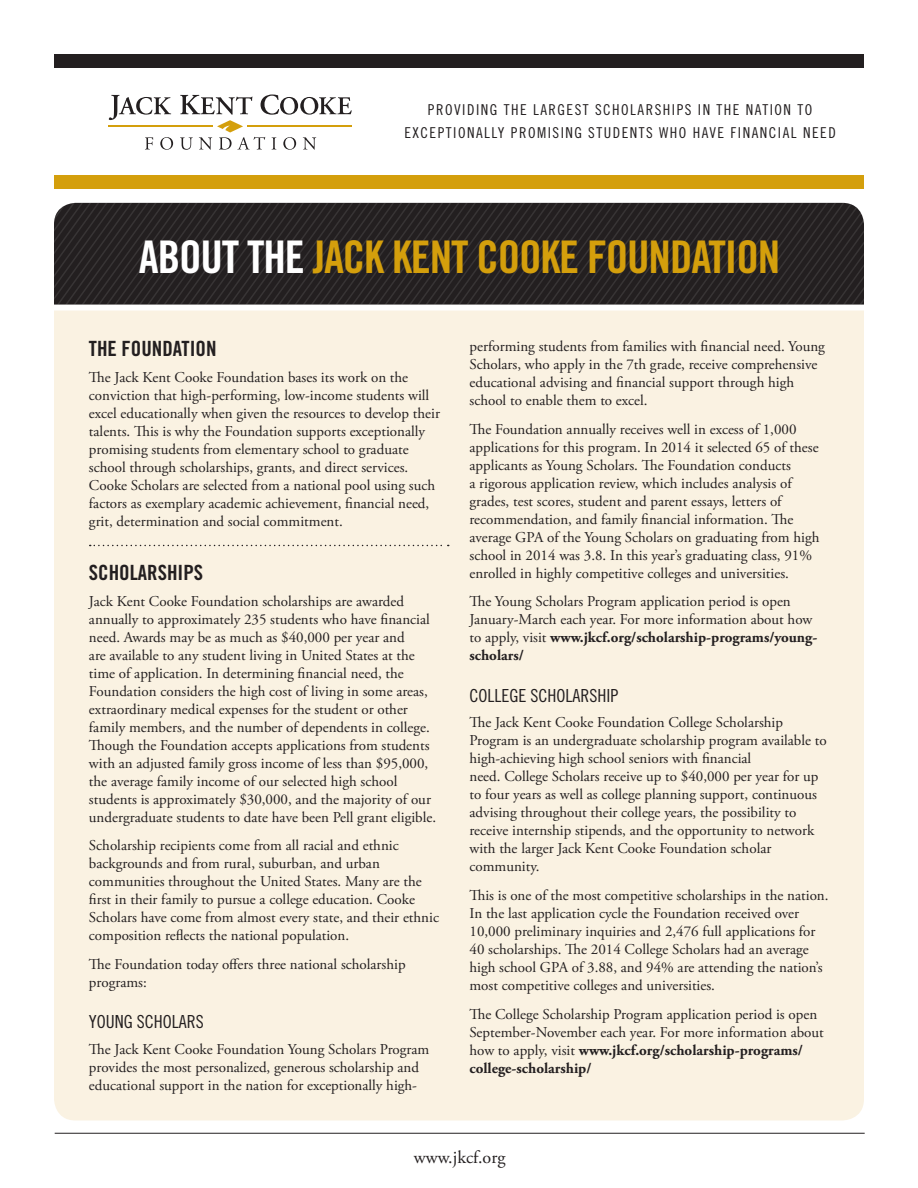
<style>
.page{position:relative;width:918px;height:1188px;background:#fff}
.page>*{position:absolute;margin:0;border:0;box-sizing:border-box;transform-origin:0 0}
.t1{font:45px "Trade Gothic Bold Cond Twenty";letter-spacing:-.025em;color:#d49f0c}
.t2{font:21px "Trade Gothic Bold Cond Twenty";color:#231f20}
.t3{font:18px "Trade Gothic Cond Eighteen";color:#231f20}
.t4{font:18px "Adobe Garamond Pro";color:#231f20}
.t5{font:15px/18px "Adobe Garamond Pro";color:#231f20}
.t6{font:15px/22.5px "Trade Gothic Cond Eighteen";letter-spacing:.1em;color:#231f20;text-align:center}
.s1{color:#fff}
.s2{font-weight:700}
</style>
<div class="page">
<div style="left:54px;top:310px;width:810px;height:810px;background:#faf2e2"></div>
<svg style="left:90px;top:545px;width:359px;height:1px"></svg>
<svg style="left:145px;top:137px;width:8px;height:13px"></svg>
<svg style="left:160px;top:137px;width:13px;height:13px"></svg>
<svg style="left:109px;top:95px;width:62px;height:25px"></svg>
<svg style="left:180px;top:95px;width:172px;height:55px"></svg>
<hr style="left:109px;top:126px;width:104px;height:1px;background:#d49f0c">
<hr style="left:247px;top:126px;width:104px;height:1px;background:#d49f0c">
<div style="left:54px;top:54px;width:810px;height:14px;background:#231f20"></div>
<div style="left:54px;top:176px;width:810px;height:13px;background:#d49f0c"></div>
<svg style="left:54px;top:203px;width:810px;height:102px;background:#282526"></svg>
<hr style="left:55px;top:1133px;width:810px;height:1px;background:#231f20">
<p class="t6" style="left:404px;top:99px;width:433px">PROVIDING THE LARGEST SCHOLARSHIPS IN THE NATION TO<br>EXCEPTIONALLY PROMISING STUDENTS WHO HAVE FINANCIAL NEED</p>
<p class="t1" style="left:139px;top:229px;width:643px"><span class="s1">ABOUT THE</span> JACK KENT COOKE FOUNDATION</p>
<p class="t2" style="left:89px;top:336px;width:129px">THE FOUNDATION</p>
<p class="t5" style="left:89px;top:368px;width:353px">The Jack Kent Cooke Foundation bases its work on the conviction that high-performing, low-income students will excel educationally when given the resources to develop their talents. This is why the Foundation supports exceptionally promising students from elementary school to graduate school through scholarships, grants, and direct services.<br>Cooke Scholars are selected from a national pool using such factors as exemplary academic achievement, financial need, grit, determination and social commitment.</p>
<p class="t2" style="left:89px;top:560px;width:116px">SCHOLARSHIPS</p>
<p class="t5" style="left:89px;top:592px;width:349px">Jack Kent Cooke Foundation scholarships are awarded annually to approximately 235 students who have financial need. Awards may be as much as $40,000 per year and<br>are available to any student living in United States at the time of application. In determining financial need, the Foundation considers the high cost of living in some areas, extraordinary medical expenses for the student or other family members, and the number of dependents in college.<br>Though the Foundation accepts applications from students with an adjusted family gross income of less than $95,000, the average family income of our selected high school students is approximately $30,000, and the majority of our undergraduate students to date have been Pell grant eligible.</p>
<p class="t5" style="left:89px;top:837px;width:352px">Scholarship recipients come from all racial and ethnic backgrounds and from rural, suburban, and urban communities throughout the United States. Many are the first in their family to pursue a college education. Cooke Scholars have come from almost every state, and their ethnic composition reflects the national population.</p>
<p class="t5" style="left:89px;top:956px;width:318px">The Foundation today offers three national scholarship programs:</p>
<p class="t3" style="left:89px;top:1011px;width:116px">YOUNG SCHOLARS</p>
<p class="t5" style="left:89px;top:1041px;width:342px">The Jack Kent Cooke Foundation Young Scholars Program provides the most personalized, generous scholarship and educational support in the nation for exceptionally high-</p>
<p class="t5" style="left:470px;top:338px;width:357px">performing students from families with financial need. Young Scholars, who apply in the 7th grade, receive comprehensive educational advising and financial support through high school to enable them to excel.</p>
<p class="t5" style="left:470px;top:420px;width:351px">The Foundation annually receives well in excess of 1,000 applications for this program. In 2014 it selected 65 of these applicants as Young Scholars. The Foundation conducts<br>a rigorous application review, which includes analysis of grades, test scores, student and parent essays, letters of recommendation, and family financial information. The average GPA of the Young Scholars on graduating from high school in 2014 was 3.8. In this year’s graduating class, 91% enrolled in highly competitive colleges and universities.</p>
<p class="t5" style="left:470px;top:593px;width:349px">The Young Scholars Program application period is open January-March each year. For more information about how to apply, visit <span class="s2">www.jkcf.org/scholarship-programs/young&shy;scholars/</span></p>
<p class="t3" style="left:470px;top:684px;width:150px">COLLEGE SCHOLARSHIP</p>
<p class="t5" style="left:470px;top:714px;width:359px">The Jack Kent Cooke Foundation College Scholarship Program is an undergraduate scholarship program available to high-achieving high school seniors with financial<br>need. College Scholars receive up to $40,000 per year for up to four years as well as college planning support, continuous advising throughout their college years, the possibility to receive internship stipends, and the opportunity to network with the larger Jack Kent Cooke Foundation scholar community.</p>
<p class="t5" style="left:470px;top:887px;width:361px">This is one of the most competitive scholarships in the nation.<br>In the last application cycle the Foundation received over 10,000 preliminary inquiries and 2,476 full applications for 40 scholarships. The 2014 College Scholars had an average high school GPA of 3.88, and 94% are attending the nation’s most competitive colleges and universities.</p>
<p class="t5" style="left:470px;top:1006px;width:356px">The College Scholarship Program application period is open September-November each year. For more information about how to apply, visit <span class="s2">www.jkcf.org/scholarship-programs/ college-scholarship/</span></p>
<p class="t4" style="left:414px;top:1147px;width:93px">www.jkcf.org</p>
</div>
